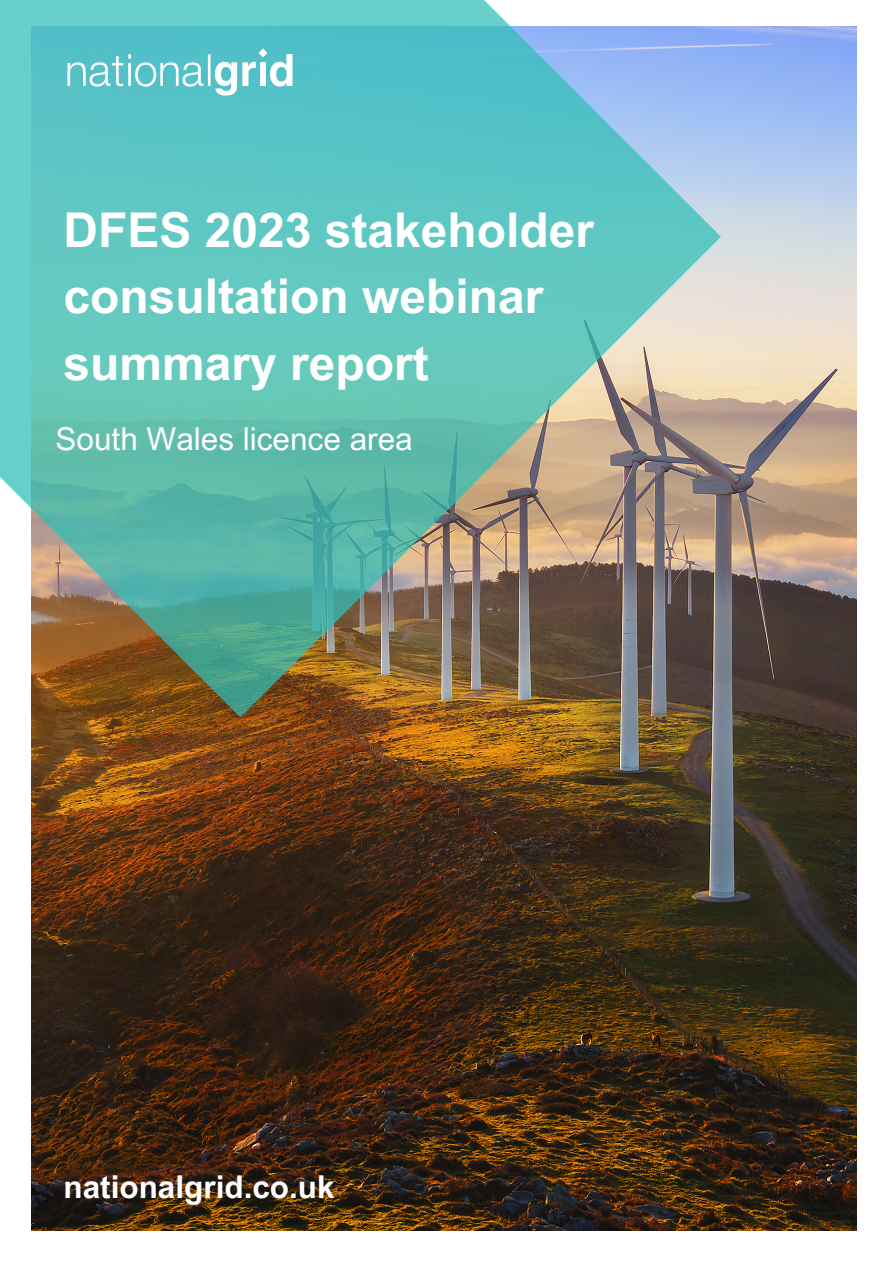
<style>
.page{position:relative;width:893px;height:1264px;background:#fff}
.page>*{position:absolute;margin:0;border:0;box-sizing:border-box;transform-origin:0 0}
.t1{font:700 48px "Arial MT Pro";color:#fff}
.t2{font:31.5px "Arial MT Pro";color:#fff}
.t3{font:700 31.5px "Arial MT Pro";color:#fff}
</style>
<div class="page">
<img style="left:32px;top:26px;width:824px;height:1204px">
<img style="left:0;top:0;width:721px;height:717px">
<img style="left:32px;top:26px;width:296px;height:96px">
<p class="t1" style="left:63px;top:212px;width:532px">DFES 2023 stakeholder</p>
<p class="t1" style="left:63px;top:278px;width:481px">consultation webinar</p>
<p class="t1" style="left:63px;top:345px;width:367px">summary report</p>
<p class="t2" style="left:56px;top:427px;width:358px">South Wales licence area</p>
<p class="t3" style="left:63px;top:1175px;width:273px">nationalgrid.co.uk</p>
</div>
